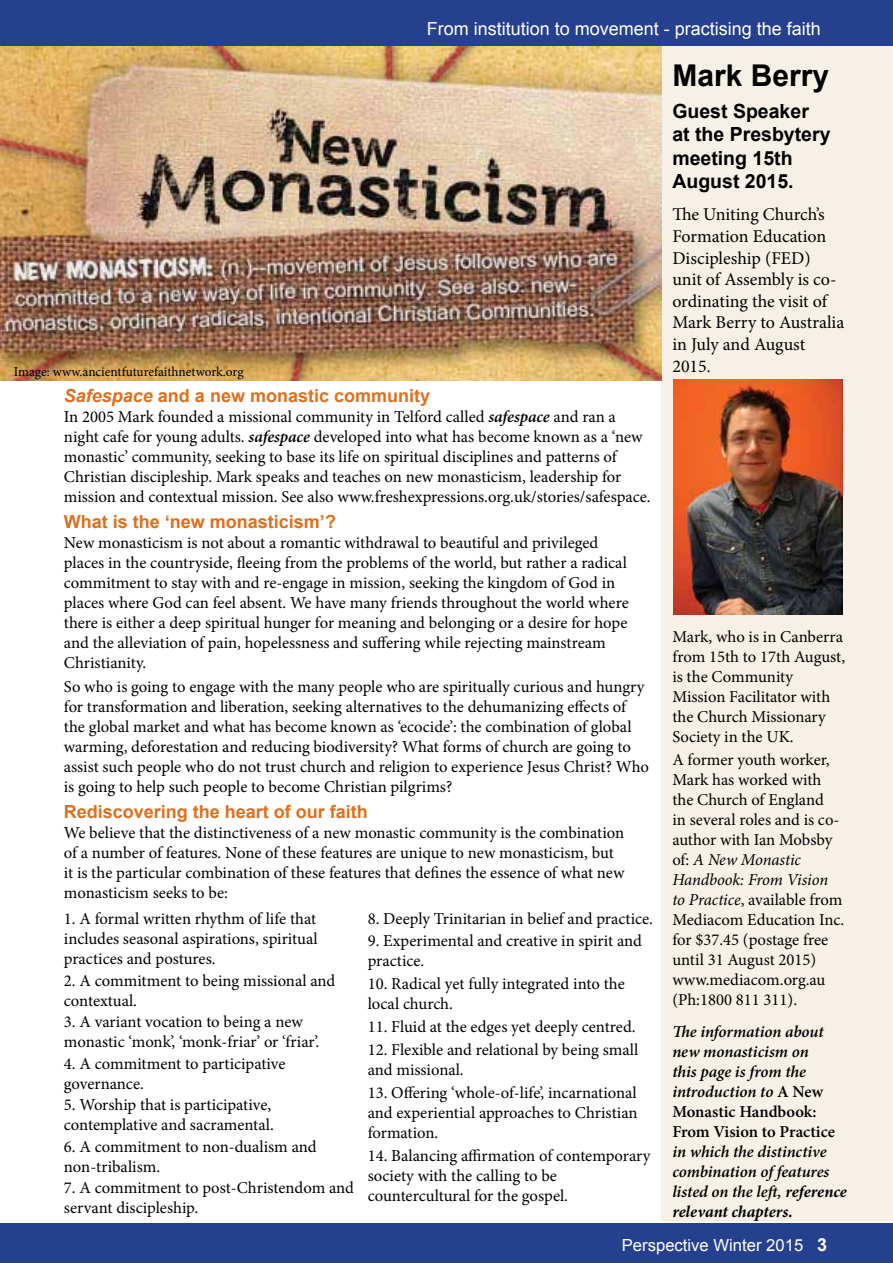
<style>
.page{position:relative;width:893px;height:1263px;background:#25408f}
.page>*{position:absolute;margin:0;border:0;box-sizing:border-box;transform-origin:0 0}
.t1{font:700 30px "Arial";color:#000}
.t2{font:700 19.5px/23.4px "Arial";color:#000}
.t3{font:18px/21.6px "Minion Pro";letter-spacing:-.005em;color:#000}
.t4{font:700 18px "Arial";color:#df6f1d}
.t5{font:18px "Arial";color:#fff}
.t6{font:16.65px/20px "Minion Pro";color:#000}
.t7{font:italic 600 16.65px/20px "Minion Pro";letter-spacing:-.005em;color:#000}
.t8{font:16.65px "Arial";color:#fff}
.t9{font:13.5px "Minion Pro";letter-spacing:-.005em;color:#000}
.s1{font-size:16.65px}
.s2{font-style:italic}
.s3{font-weight:600;font-style:italic}
.s4{font-style:normal}
.s5{font-weight:700}
.s6{font-weight:700;font-size:18px}
</style>
<div class="page">
<div style="left:0;top:46px;width:893px;height:1177px;background:#fff"></div>
<div style="left:662px;top:46px;width:231px;height:1175px;background:#f7f0e6"></div>
<img style="left:0;top:46px;width:662px;height:334px">
<img style="left:673px;top:379px;width:170px;height:235px">
<p class="t9" style="left:14px;top:362px;width:231px">Image: www.ancientfuturefaithnetwork.org</p>
<p class="t5" style="left:427px;top:17px;width:396px">From institution to movement - practising the faith</p>
<h1 class="t1" style="left:672px;top:55px;width:158px">Mark Berry</h1>
<p class="t2" style="left:672px;top:100px;width:160px">Guest Speaker at the Presbytery meeting 15th<br>August 2015.</p>
<p class="t3" style="left:672px;top:204px;width:173px">The Uniting Church’s<br>Formation Education<br>Discipleship (FED) unit of Assembly is co&shy;ordinating the visit of<br>Mark Berry to Australia in July and August<br>2015<span class="s1">.</span></p>
<p class="t4" style="left:64px;top:384px;width:368px"><span class="s2">Safespace</span> and a new monastic community</p>
<p class="t6" style="left:64px;top:407px;width:588px">In 2005 Mark founded a missional community in Telford called <span class="s3">safespace</span> and ran a night cafe for young adults. <span class="s3">safespace</span> developed into what has become known as a ‘new monastic’ community, seeking to base its life on spiritual disciplines and patterns of Christian discipleship. Mark speaks and teaches on new monasticism, leadership for mission and contextual mission. See also www.freshexpressions.org.uk/stories/safespace.</p>
<p class="t4" style="left:64px;top:510px;width:274px">What is the ‘new monasticism’?</p>
<p class="t6" style="left:64px;top:533px;width:566px">New monasticism is not about a romantic withdrawal to beautiful and privileged places in the countryside, fleeing from the problems of the world, but rather a radical commitment to stay with and re-engage in mission, seeking the kingdom of God in places where God can feel absent. We have many friends throughout the world where there is either a deep spiritual hunger for meaning and belonging or a desire for hope and the alleviation of pain, hopelessness and suffering while rejecting mainstream Christianity.</p>
<p class="t6" style="left:64px;top:677px;width:587px">So who is going to engage with the many people who are spiritually curious and hungry for transformation and liberation, seeking alternatives to the dehumanizing effects of the global market and what has become known as ‘ecocide’: the combination of global warming, deforestation and reducing biodiversity? What forms of church are going to assist such people who do not trust church and religion to experience Jesus Christ? Who is going to help such people to become Christian pilgrims?</p>
<p class="t4" style="left:64px;top:800px;width:306px">Rediscovering the heart of our faith</p>
<p class="t6" style="left:64px;top:823px;width:562px">We believe that the distinctiveness of a new monastic community is the combination of a number of features. None of these features are unique to new monasticism, but it is the particular combination of these features that defines the essence of what new monasticism seeks to be:</p>
<p class="t6" style="left:64px;top:909px;width:255px;text-align:justify">1. A formal written rhythm of life that includes seasonal aspirations, spiritual practices and postures.</p>
<p class="t6" style="left:64px;top:970px;width:273px">2. A commitment to being missional and contextual.</p>
<p class="t6" style="left:64px;top:1012px;width:257px">3. A variant vocation to being a new monastic ‘monk’, ‘monk-friar’ or ‘friar’.</p>
<p class="t6" style="left:64px;top:1053px;width:223px">4. A commitment to participative governance.</p>
<p class="t6" style="left:64px;top:1095px;width:211px">5. Worship that is participative, contemplative and sacramental.</p>
<p class="t6" style="left:64px;top:1136px;width:254px">6. A commitment to non-dualism and non-tribalism.</p>
<p class="t6" style="left:64px;top:1178px;width:292px">7. A commitment to post-Christendom and servant discipleship.</p>
<p class="t6" style="left:368px;top:909px;width:287px">8. Deeply Trinitarian in belief and practice.</p>
<p class="t6" style="left:368px;top:930px;width:276px">9. Experimental and creative in spirit and practice.</p>
<p class="t6" style="left:368px;top:973px;width:259px">10. Radical yet fully integrated into the local church.</p>
<p class="t6" style="left:368px;top:1016px;width:269px">11. Fluid at the edges yet deeply centred.</p>
<p class="t6" style="left:368px;top:1039px;width:272px">12. Flexible and relational by being small and missional.</p>
<p class="t6" style="left:368px;top:1082px;width:271px;text-align:justify">13. Offering ‘whole-of-life’, incarnational and experiential approaches to Christian formation.</p>
<p class="t6" style="left:368px;top:1145px;width:284px">14. Balancing affirmation of contemporary society with the calling to be countercultural for the gospel.</p>
<p class="t6" style="left:672px;top:627px;width:174px">Mark, who is in Canberra from 15th to 17th August, is the Community<br>Mission Facilitator with the Church Missionary<br>Society in the UK.</p>
<p class="t6" style="left:672px;top:750px;width:174px">A former youth worker,<br>Mark has worked with the Church of England<br>in several roles and is co&shy;author with Ian Mobsby of: <span class="s2">A New Monastic<br>Handbook: From Vision to Practice</span>, available from<br>Mediacom Education Inc. for $37.45 (postage free until 31 August 2015) www.mediacom.org.au (Ph:1800 811 311).</p>
<p class="t7" style="left:672px;top:1021px;width:164px">The information about new monasticism on this page is from the introduction to <span class="s4">A New<br>Monastic Handbook:<br>From Vision to Practice</span></p>
<p class="t7" style="left:672px;top:1141px;width:176px">in which the distinctive combination of features listed on the left, <span class="s5">reference relevant chapters.</span></p>
<p class="t8" style="left:622px;top:1234px;width:207px">Perspective Winter 2015 <span class="s6">3</span></p>
</div>
